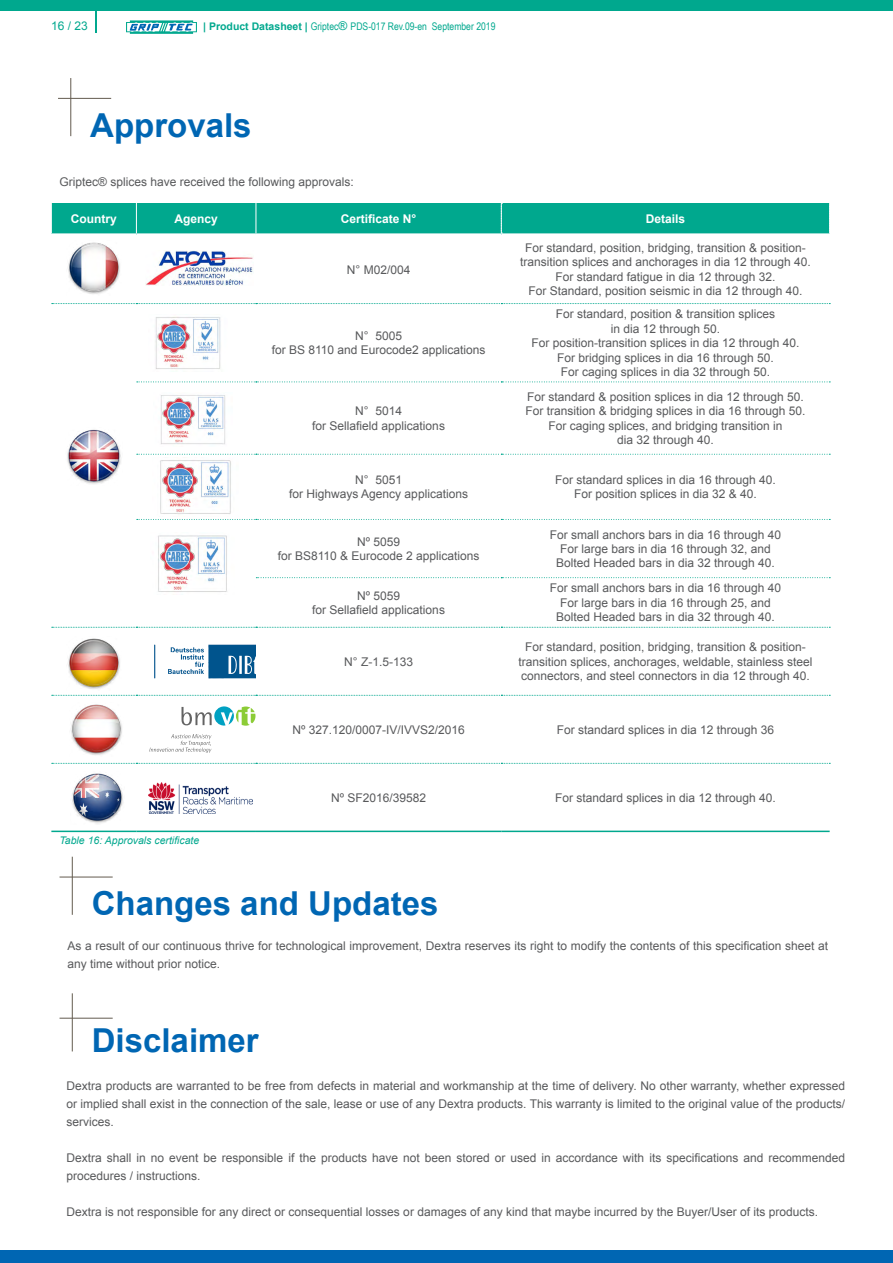
<style>
.page{position:relative;width:893px;height:1263px;background:#fff}
.page>*{position:absolute;margin:0;border:0;box-sizing:border-box;transform-origin:0 0}
.t1{font:700 33px "Arial";color:#0066b3}
.t2{font:12px/14.4px "Arial";color:#58595b;text-align:center}
.t3{font:700 12px "Arial";color:#fff}
.t4{font:12px "Arial";color:#00a88e}
.t5{font:10.5px "Arial Narrow";color:#00a88e}
.t6{font:italic 10.5px "Arial";color:#00a88e}
.s1{font-family:"Arial";font-weight:700}
.s2{font-family:"Arial";font-size:12px}
</style>
<div class="page">
<hr style="left:71px;top:78px;width:1px;height:58px;background:#635b4f">
<hr style="left:58px;top:98px;width:53px;height:1px;background:#635b4f">
<div style="left:51px;top:203px;width:85px;height:32px;background:#00a88e"></div>
<svg style="left:51px;top:250px;width:779px;height:581px"></svg>
<div style="left:137px;top:203px;width:693px;height:30px;background:#00a88e"></div>
<hr style="left:51px;top:203px;width:1px;height:30px;background:#fff">
<hr style="left:256px;top:203px;width:1px;height:30px;background:#fff">
<svg style="left:256px;top:577px;width:574px;height:1px"></svg>
<hr style="left:51px;top:233px;width:85px;height:3px;background:#fff">
<hr style="left:51px;top:831px;width:85px;height:1px;background:#00a88e">
<hr style="left:256px;top:831px;width:245px;height:1px;background:#00a88e">
<hr style="left:501px;top:831px;width:329px;height:1px;background:#00a88e">
<svg style="left:137px;top:382px;width:693px;height:1px"></svg>
<svg style="left:137px;top:454px;width:693px;height:1px"></svg>
<svg style="left:52px;top:303px;width:778px;height:1px"></svg>
<svg style="left:52px;top:627px;width:778px;height:1px"></svg>
<svg style="left:52px;top:695px;width:778px;height:1px"></svg>
<svg style="left:52px;top:763px;width:778px;height:1px"></svg>
<hr style="left:136px;top:831px;width:120px;height:1px;background:#00a88e">
<svg style="left:137px;top:519px;width:693px;height:1px"></svg>
<img style="left:67px;top:242px;width:54px;height:53px">
<img style="left:146px;top:251px;width:107px;height:34px">
<img style="left:65px;top:428px;width:58px;height:57px">
<img style="left:149px;top:314px;width:78px;height:57px">
<img style="left:153px;top:393px;width:79px;height:53px">
<img style="left:152px;top:458px;width:86px;height:58px">
<img style="left:151px;top:532px;width:83px;height:62px">
<img style="left:67px;top:636px;width:54px;height:54px">
<svg style="left:154px;top:644px;width:2px;height:34px"></svg>
<svg style="left:168px;top:645px;width:88px;height:33px"></svg>
<img style="left:69px;top:702px;width:55px;height:55px">
<svg style="left:181px;top:706px;width:74px;height:20px"></svg>
<svg style="left:149px;top:734px;width:63px;height:19px"></svg>
<img style="left:71px;top:771px;width:54px;height:54px">
<img style="left:149px;top:783px;width:104px;height:30px">
<hr style="left:72px;top:857px;width:1px;height:58px;background:#635b4f">
<hr style="left:60px;top:877px;width:53px;height:1px;background:#635b4f">
<hr style="left:72px;top:993px;width:1px;height:58px;background:#635b4f">
<hr style="left:60px;top:1018px;width:53px;height:1px;background:#635b4f">
<div style="left:0;top:0;width:893px;height:10px;background:#00a88e"></div>
<div style="left:0;top:1250px;width:893px;height:13px;background:#0066b3"></div>
<hr style="left:95px;top:10px;width:2px;height:23px;background:#00a88e">
<svg style="left:126px;top:20px;width:71px;height:14px"></svg>
<p class="t4" style="left:51px;top:18px;width:38px">16 / 23</p>
<p class="t5" style="left:203px;top:18px;width:294px"><span class="s1">| Product Datasheet |</span> Griptec<span class="s2">®</span> PDS-017 Rev.09-en September 2019</p>
<h1 class="t1" style="left:90px;top:103px;width:163px">Approvals</h1>
<p class="t2" style="left:60px;top:174px;width:296px">Griptec® splices have received the following approvals:</p>
<p class="t3" style="left:71px;top:211px;width:47px">Country</p>
<p class="t3" style="left:175px;top:211px;width:45px">Agency</p>
<p class="t3" style="left:341px;top:211px;width:77px">Certificate N°</p>
<p class="t3" style="left:646px;top:211px;width:41px">Details</p>
<p class="t2" style="left:347px;top:262px;width:65px">N° M02/004</p>
<p class="t2" style="left:520px;top:241px;width:292px">For standard, position, bridging, transition &amp; position&shy;transition splices and anchorages in dia 12 through 40.<br>For standard fatigue in dia 12 through 32.<br>For Standard, position seismic in dia 12 through 40.</p>
<p class="t2" style="left:272px;top:329px;width:215px">N° 5005<br>for BS 8110 and Eurocode2 applications</p>
<p class="t2" style="left:312px;top:404px;width:134px">N° 5014<br>for Sellafield applications</p>
<p class="t2" style="left:531px;top:307px;width:270px">For standard, position &amp; transition splices<br>in dia 12 through 50.<br>For position-transition splices in dia 12 through 40.<br>For bridging splices in dia 16 through 50.<br>For caging splices in dia 32 through 50.</p>
<p class="t2" style="left:525px;top:390px;width:282px">For standard &amp; position splices in dia 12 through 50.<br>For transition &amp; bridging splices in dia 16 through 50.<br>For caging splices, and bridging transition in<br>dia 32 through 40.</p>
<p class="t2" style="left:289px;top:473px;width:180px">N° 5051<br>for Highways Agency applications</p>
<p class="t2" style="left:555px;top:473px;width:222px">For standard splices in dia 16 through 40.<br>For position splices in dia 32 &amp; 40.</p>
<p class="t2" style="left:278px;top:534px;width:203px">Nº 5059<br>for BS8110 &amp; Eurocode 2 applications</p>
<p class="t2" style="left:550px;top:527px;width:233px">For small anchors bars in dia 16 through 40<br>For large bars in dia 16 through 32, and<br>Bolted Headed bars in dia 32 through 40.</p>
<p class="t2" style="left:312px;top:588px;width:134px">Nº 5059<br>for Sellafield applications</p>
<p class="t2" style="left:550px;top:581px;width:233px">For small anchors bars in dia 16 through 40<br>For large bars in dia 16 through 25, and<br>Bolted Headed bars in dia 32 through 40.</p>
<p class="t2" style="left:344px;top:654px;width:70px">N° Z-1.5-133</p>
<p class="t2" style="left:518px;top:640px;width:296px">For standard, position, bridging, transition &amp; position&shy;transition splices, anchorages, weldable, stainless steel connectors, and steel connectors in dia 12 through 40.</p>
<p class="t2" style="left:292px;top:722px;width:174px">Nº 327.120/0007-IV/IVVS2/2016</p>
<p class="t2" style="left:557px;top:722px;width:219px">For standard splices in dia 12 through 36</p>
<p class="t6" style="left:60px;top:833px;width:141px">Table 16: Approvals certificate</p>
<p class="t2" style="left:331px;top:790px;width:97px">Nº SF2016/39582</p>
<p class="t2" style="left:555px;top:790px;width:222px">For standard splices in dia 12 through 40.</p>
<h1 class="t1" style="left:92px;top:882px;width:348px">Changes and Updates</h1>
<p class="t2" style="left:68px;top:937px;width:762px;line-height:18px;text-align:left">As a result of our continuous thrive for technological improvement, Dextra reserves its right to modify the contents of this specification sheet at any time without prior notice.</p>
<h1 class="t1" style="left:92px;top:1018px;width:168px">Disclaimer</h1>
<p class="t2" style="left:66px;top:1077px;width:780px;line-height:18px;text-align:justify">Dextra products are warranted to be free from defects in material and workmanship at the time of delivery. No other warranty, whether expressed or implied shall exist in the connection of the sale, lease or use of any Dextra products. This warranty is limited to the original value of the products/ services.</p>
<p class="t2" style="left:66px;top:1149px;width:780px;line-height:18px;text-align:left">Dextra shall in no event be responsible if the products have not been stored or used in accordance with its specifications and recommended procedures / instructions.</p>
<p class="t2" style="left:66px;top:1205px;width:753px">Dextra is not responsible for any direct or consequential losses or damages of any kind that maybe incurred by the Buyer/User of its products.</p>
</div>
